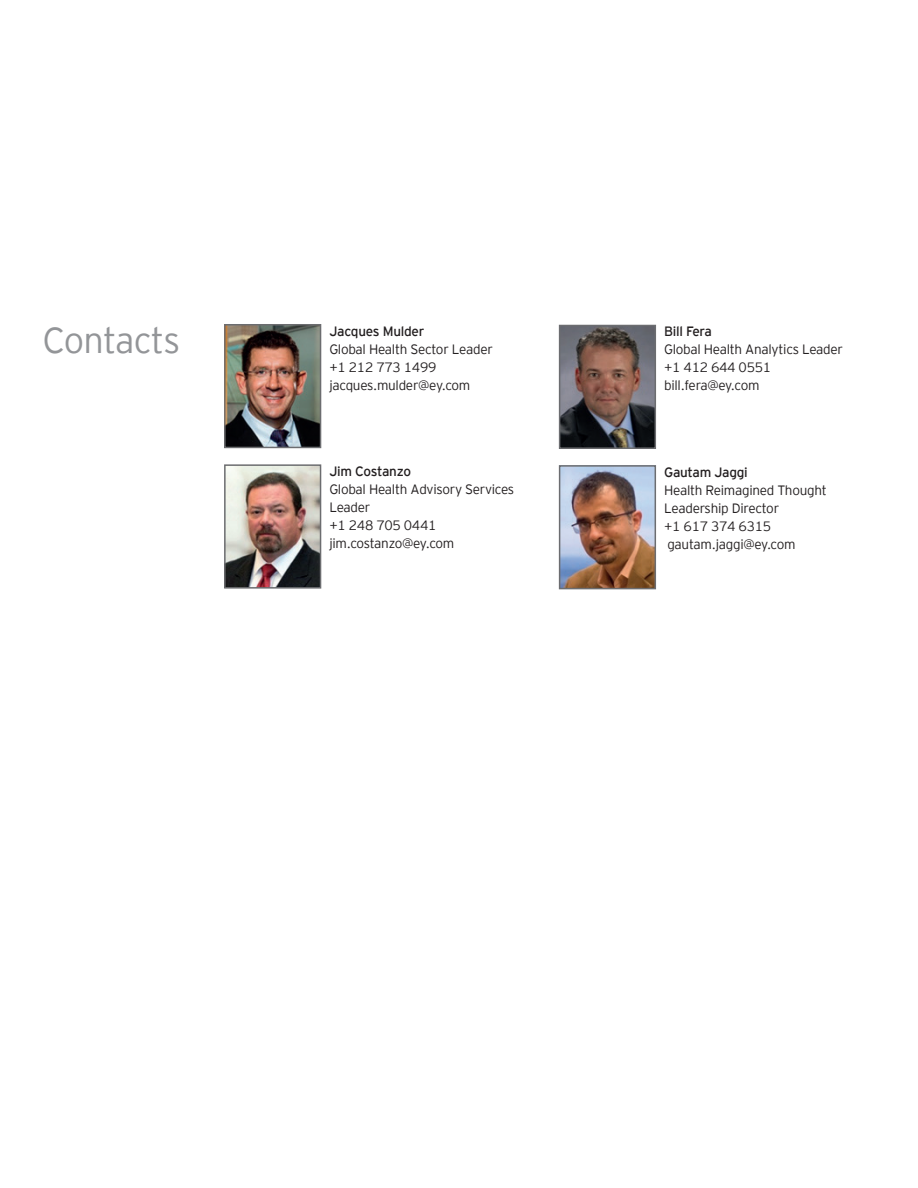
<style>
.page{position:relative;width:918px;height:1188px;background:#fff}
.page>*{position:absolute;margin:0;border:0;box-sizing:border-box;transform-origin:0 0}
.t1{font:300 36px "EY Interstate";letter-spacing:-.025em;color:#939598}
.t2{font:300 13.5px/18px "EY Interstate";letter-spacing:-.02em;color:#231f20}
.t3{font:300 13.5px "EY Interstate";letter-spacing:-.02em;color:#231f20}
</style>
<div class="page">
<img style="left:227px;top:327px;width:91px;height:118px">
<div style="left:224px;top:324px;width:97px;height:124px;border:2px solid #6c6d70"></div>
<img style="left:227px;top:467px;width:91px;height:119px">
<div style="left:224px;top:464px;width:97px;height:125px;border:2px solid #6c6d70"></div>
<img style="left:562px;top:328px;width:91px;height:118px">
<div style="left:559px;top:325px;width:97px;height:124px;border:2px solid #6c6d70"></div>
<img style="left:562px;top:468px;width:91px;height:118px">
<div style="left:559px;top:465px;width:97px;height:124px;border:2px solid #6c6d70"></div>
<h1 class="t1" style="left:43px;top:314px;width:139px">Contacts</h1>
<p class="t3" style="left:329px;top:321px;width:97px">Jacques Mulder</p>
<p class="t2" style="left:329px;top:339px;width:165px">Global Health Sector Leader +1 212 773 1499 jacques.mulder@ey.com</p>
<p class="t3" style="left:329px;top:462px;width:83px">Jim Costanzo</p>
<p class="t2" style="left:329px;top:479px;width:186px">Global Health Advisory Services<br>Leader<br>+1 248 705 0441 jim.costanzo@ey.com</p>
<p class="t3" style="left:664px;top:322px;width:49px">Bill Fera</p>
<p class="t2" style="left:664px;top:340px;width:180px">Global Health Analytics Leader +1 412 644 0551 bill.fera@ey.com</p>
<p class="t3" style="left:664px;top:462px;width:85px">Gautam Jaggi</p>
<p class="t2" style="left:664px;top:480px;width:164px">Health Reimagined Thought<br>Leadership Director<br>+1 617 374 6315 gautam.jaggi@ey.com</p>
</div>
